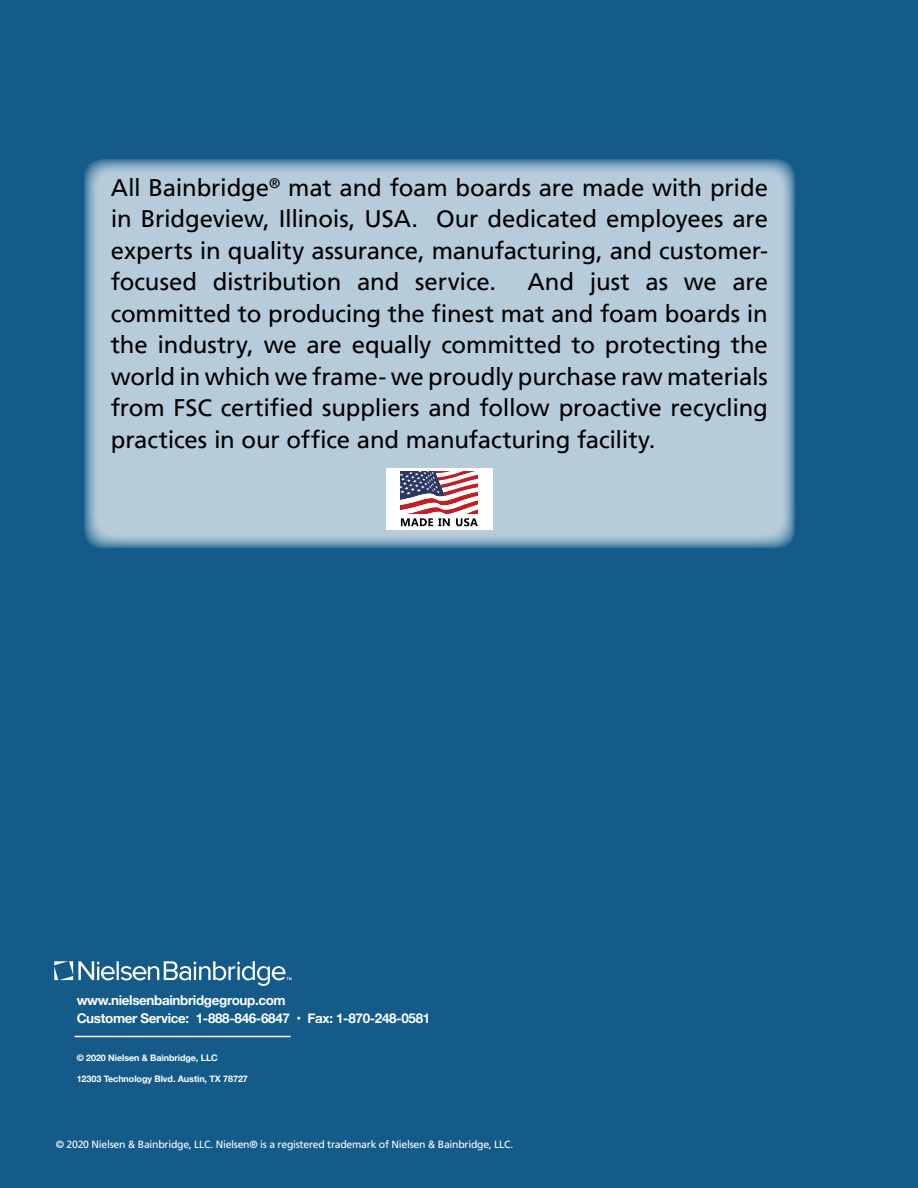
<style>
.page{position:relative;width:918px;height:1188px;background:#145b8a}
.page>*{position:absolute;margin:0;border:0;box-sizing:border-box;transform-origin:0 0}
.t1{font:24px/31.5px "Frutiger LT";letter-spacing:-.01em;color:#000;text-align:justify}
.t2{font:700 13.35px/18px "Helvetica Neue";letter-spacing:-.025em;color:#fff}
.t3{font:10.5px "Frutiger";letter-spacing:-.025em;color:#fff}
.t4{font:700 9px "Helvetica Neue";letter-spacing:-.01em;color:#fff}
</style>
<div class="page">
<svg style="left:54px;top:961px;width:237px;height:25px"></svg>
<hr style="left:75px;top:1036px;width:216px;height:1px;background:#fff">
<svg style="left:84px;top:159px;width:711px;height:389px;background:#b1c7d8"></svg>
<div style="left:386px;top:469px;width:107px;height:61px;background:#fff"></div>
<svg style="left:400px;top:472px;width:78px;height:54px"></svg>
<p class="t1" style="left:111px;top:172px;width:659px">All Bainbridge<sup>®</sup> mat and foam boards are made with pride in Bridgeview, Illinois, USA. Our dedicated employees are experts in quality assurance, manufacturing, and customer&shy;focused distribution and service.</p>
<p class="t1" style="left:111px;top:266px;width:659px;text-indent:417px">And just as we are committed to producing the finest mat and foam boards in the industry, we are equally committed to protecting the world in which we frame- we proudly purchase raw materials from FSC certified suppliers and follow proactive recycling practices in our office and manufacturing facility.</p>
<p class="t2" style="left:77px;top:992px;width:355px">www.nielsenbainbridgegroup.com<br>Customer Service: 1-888-846-6847 • Fax: 1-870-248-0581</p>
<p class="t4" style="left:77px;top:1050px;width:143px">© 2020 Nielsen &amp; Bainbridge, LLC</p>
<p class="t4" style="left:77px;top:1071px;width:173px">12303 Technology Blvd. Austin, TX 78727</p>
<p class="t3" style="left:56px;top:1138px;width:459px">© 2020 Nielsen &amp; Bainbridge, LLC. Nielsen® is a registered trademark of Nielsen &amp; Bainbridge, LLC.</p>
</div>
